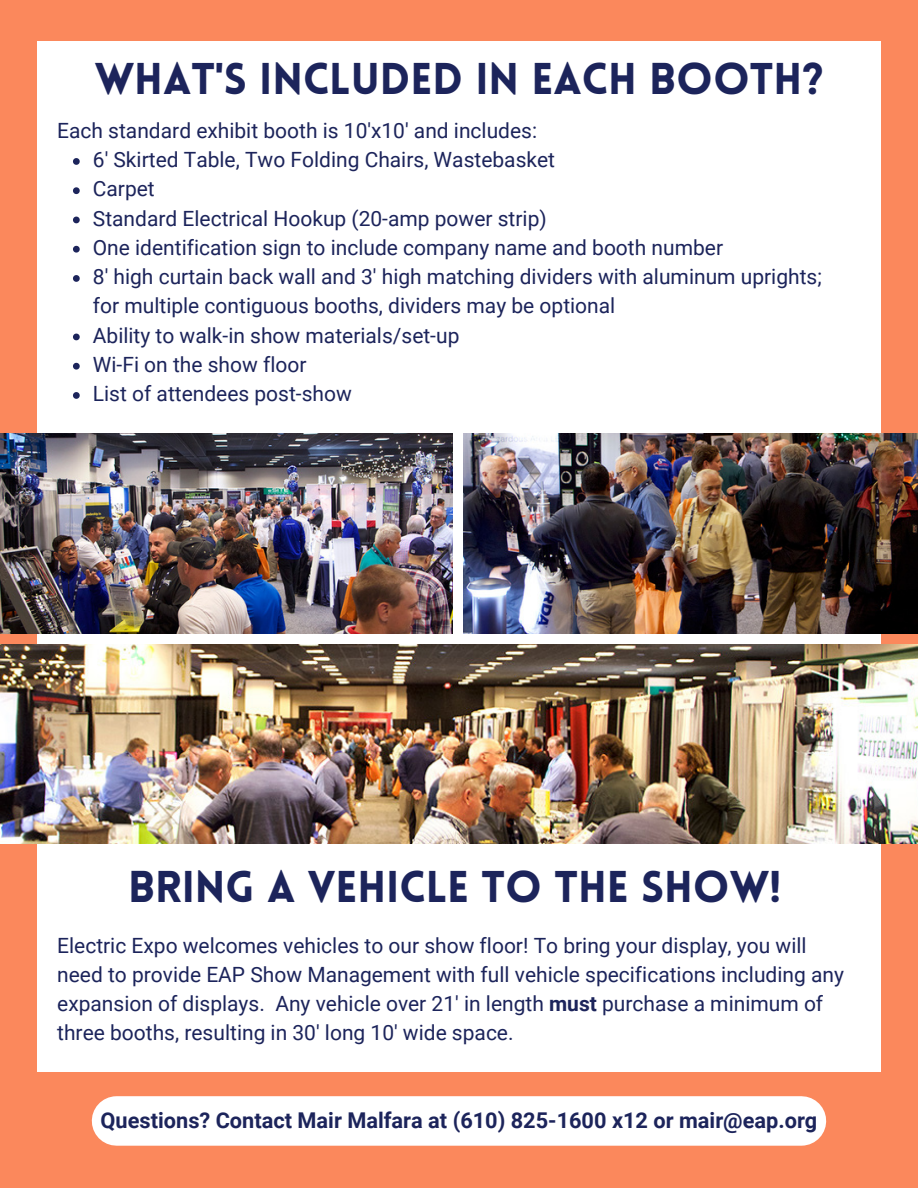
<style>
.page{position:relative;width:918px;height:1188px;background:#fb885c}
.page>*{position:absolute;margin:0;border:0;box-sizing:border-box;transform-origin:0 0}
.t1{font:900 43.5px "Lovelo";color:#1c245b}
.t2{font:700 21.75px "Roboto";color:#1c245b}
.t3{font:21px/29.2px "Roboto";color:#1c245b}
.s1{font-weight:700}
</style>
<div class="page">
<div style="left:37px;top:42px;width:844px;height:1030px;background:#fff"></div>
<img style="left:0;top:434px;width:452px;height:199px">
<img style="left:464px;top:434px;width:454px;height:199px">
<img style="left:0;top:644px;width:918px;height:199px">
<svg style="left:73px;top:158px;width:7px;height:7px"></svg>
<svg style="left:73px;top:187px;width:7px;height:7px"></svg>
<svg style="left:73px;top:217px;width:7px;height:6px"></svg>
<svg style="left:73px;top:246px;width:7px;height:7px"></svg>
<svg style="left:73px;top:275px;width:7px;height:7px"></svg>
<svg style="left:73px;top:334px;width:7px;height:6px"></svg>
<svg style="left:73px;top:363px;width:7px;height:7px"></svg>
<svg style="left:73px;top:392px;width:7px;height:7px"></svg>
<div style="left:117px;top:1096px;width:684px;height:50px;background:#fff"></div>
<p class="t1" style="left:95px;top:61px;width:730px">WHAT'S INCLUDED IN EACH BOOTH?</p>
<p class="t3" style="left:57px;top:116px;width:481px">Each standard exhibit booth is 10'x10' and includes:</p>
<p class="t3" style="left:93px;top:145px;width:464px">6' Skirted Table, Two Folding Chairs, Wastebasket</p>
<p class="t3" style="left:93px;top:175px;width:63px">Carpet</p>
<p class="t3" style="left:93px;top:204px;width:455px">Standard Electrical Hookup (20-amp power strip)</p>
<p class="t3" style="left:93px;top:233px;width:632px">One identification sign to include company name and booth number</p>
<p class="t3" style="left:93px;top:262px;width:730px">8' high curtain back wall and 3' high matching dividers with aluminum uprights; for multiple contiguous booths, dividers may be optional</p>
<p class="t3" style="left:93px;top:321px;width:368px">Ability to walk-in show materials/set-up</p>
<p class="t3" style="left:93px;top:350px;width:215px">Wi-Fi on the show floor</p>
<p class="t3" style="left:93px;top:379px;width:260px">List of attendees post-show</p>
<p class="t1" style="left:128px;top:869px;width:655px">BRING A VEHICLE TO THE SHOW!</p>
<p class="t3" style="left:57px;top:931px;width:788px">Electric Expo welcomes vehicles to our show floor! To bring your display, you will need to provide EAP Show Management with full vehicle specifications including any expansion of displays. Any vehicle over 21' in length <span class="s1">must</span> purchase a minimum of three booths, resulting in 30' long 10' wide space.</p>
<p class="t2" style="left:101px;top:1108px;width:718px">Questions? Contact Mair Malfara at (610) 825-1600 x12 or mair@eap.org</p>
</div>
